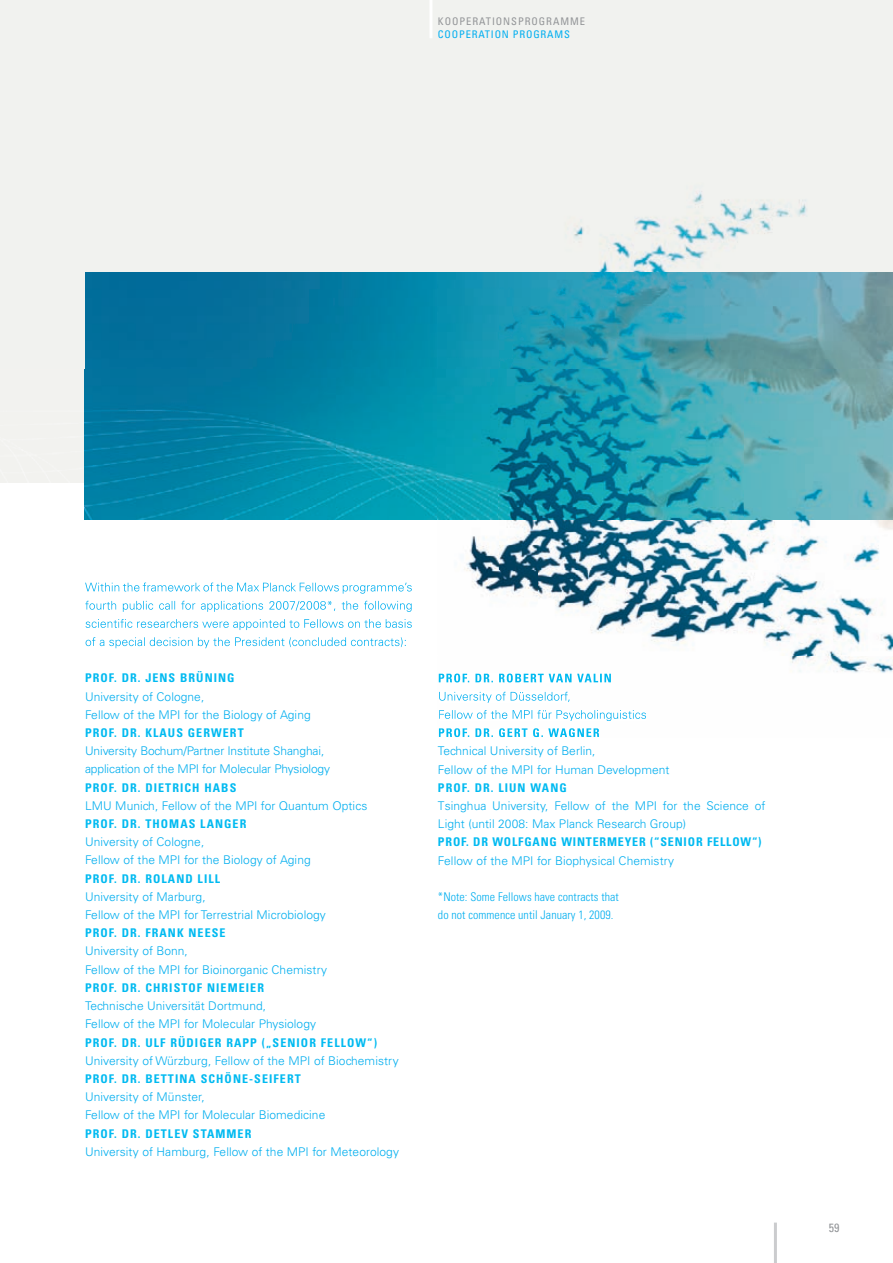
<style>
.page{position:relative;width:893px;height:1263px;background:#fff}
.page>*{position:absolute;margin:0;border:0;box-sizing:border-box;transform-origin:0 0}
.t1{font:300 12px/18.1px "Univers LT";letter-spacing:.005em;color:#00aeef}
.t2{font:700 condensed 12px "Univers LT";letter-spacing:.09em;color:#00baf1}
.t3{font:300 condensed 12px/18.1px "Univers LT";letter-spacing:.005em;color:#00aeef}
.t4{font:700 condensed 12px "Univers LT";letter-spacing:.07em;color:#00baf1}
.t5{font:condensed 12px "Univers LT";color:#939598}
.t6{font:condensed 10.5px "Univers LT";letter-spacing:.09em;color:#939598}
.t7{font:condensed 10.5px "Univers LT";letter-spacing:.075em;color:#00aeef}
</style>
<div class="page">
<hr style="left:774px;top:1222px;width:3px;height:41px;background:#cbccce">
<div style="left:0;top:0;width:893px;height:482px;background:#f1f2ef"></div>
<hr style="left:429px;top:0;width:3px;height:38px;background:#fff">
<img style="left:85px;top:272px;width:808px;height:248px">
<img style="left:0;top:482px;width:243px;height:167px">
<img style="left:299px;top:536px;width:240px;height:65px">
<img style="left:84px;top:370px;width:1px;height:112px">
<img style="left:85px;top:582px;width:327px;height:12px">
<img style="left:85px;top:601px;width:327px;height:11px">
<img style="left:86px;top:619px;width:326px;height:11px">
<img style="left:86px;top:637px;width:320px;height:11px">
<img style="left:574px;top:192px;width:233px;height:80px">
<img style="left:438px;top:655px;width:455px;height:82px">
<img style="left:439px;top:673px;width:172px;height:9px">
<img style="left:439px;top:692px;width:131px;height:11px">
<img style="left:539px;top:570px;width:354px;height:85px">
<img style="left:499px;top:520px;width:394px;height:50px">
<p class="t6" style="left:438px;top:15px;width:149px">KOOPERATIONSPROGRAMME</p>
<p class="t7" style="left:438px;top:28px;width:133px">COOPERATION PROGRAMS</p>
<p class="t2" style="left:85px;top:671px;width:151px">PROF. DR. JENS BRÜNING</p>
<p class="t1" style="left:85px;top:687px;width:227px">University of Cologne,<br>Fellow of the MPI for the Biology of Aging</p>
<p class="t2" style="left:85px;top:725px;width:160px">PROF. DR. KLAUS GERWERT</p>
<p class="t1" style="left:85px;top:742px;width:247px">University Bochum/Partner Institute Shanghai, application of the MPI for Molecular Physiology</p>
<p class="t2" style="left:85px;top:780px;width:153px">PROF. DR. DIETRICH HABS</p>
<p class="t1" style="left:85px;top:796px;width:284px">LMU Munich, Fellow of the MPI for Quantum Optics</p>
<p class="t2" style="left:85px;top:816px;width:163px">PROF. DR. THOMAS LANGER</p>
<p class="t1" style="left:85px;top:833px;width:227px">University of Cologne,<br>Fellow of the MPI for the Biology of Aging</p>
<p class="t2" style="left:85px;top:871px;width:137px">PROF. DR. ROLAND LILL</p>
<p class="t1" style="left:85px;top:887px;width:242px">University of Marburg,<br>Fellow of the MPI for Terrestrial Microbiology</p>
<p class="t2" style="left:85px;top:926px;width:142px">PROF. DR. FRANK NEESE</p>
<p class="t1" style="left:85px;top:942px;width:244px">University of Bonn,<br>Fellow of the MPI for Bioinorganic Chemistry</p>
<p class="t2" style="left:85px;top:980px;width:180px">PROF. DR. CHRISTOF NIEMEIER</p>
<p class="t1" style="left:85px;top:997px;width:233px">Technische Universität Dortmund,<br>Fellow of the MPI for Molecular Physiology</p>
<p class="t2" style="left:85px;top:1035px;width:293px">PROF. DR. ULF RÜDIGER RAPP („SENIOR FELLOW“)</p>
<p class="t1" style="left:85px;top:1051px;width:315px">University of Würzburg, Fellow of the MPI of Biochemistry</p>
<p class="t2" style="left:85px;top:1071px;width:217px">PROF. DR. BETTINA SCHÖNE-SEIFERT</p>
<p class="t1" style="left:85px;top:1088px;width:242px">University of Münster,<br>Fellow of the MPI for Molecular Biomedicine</p>
<p class="t2" style="left:85px;top:1126px;width:168px">PROF. DR. DETLEV STAMMER</p>
<p class="t1" style="left:85px;top:1142px;width:315px">University of Hamburg, Fellow of the MPI for Meteorology</p>
<p class="t1" style="left:438px;top:742px;width:233px">Technical University of Berlin,<br>Fellow of the MPI for Human Development</p>
<p class="t2" style="left:438px;top:780px;width:130px">PROF. DR. LIUN WANG</p>
<p class="t1" style="left:438px;top:797px;width:329px">Tsinghua University, Fellow of the MPI for the Science of<br>Light (until 2008: Max Planck Research Group)</p>
<p class="t4" style="left:438px;top:835px;width:325px">PROF. DR WOLFGANG WINTERMEYER (“SENIOR FELLOW“)</p>
<p class="t1" style="left:438px;top:851px;width:238px">Fellow of the MPI for Biophysical Chemistry</p>
<p class="t3" style="left:438px;top:888px;width:182px">*Note: Some Fellows have contracts that do not commence until January 1, 2009.</p>
<p class="t5" style="left:829px;top:1220px;width:12px">59</p>
</div>
